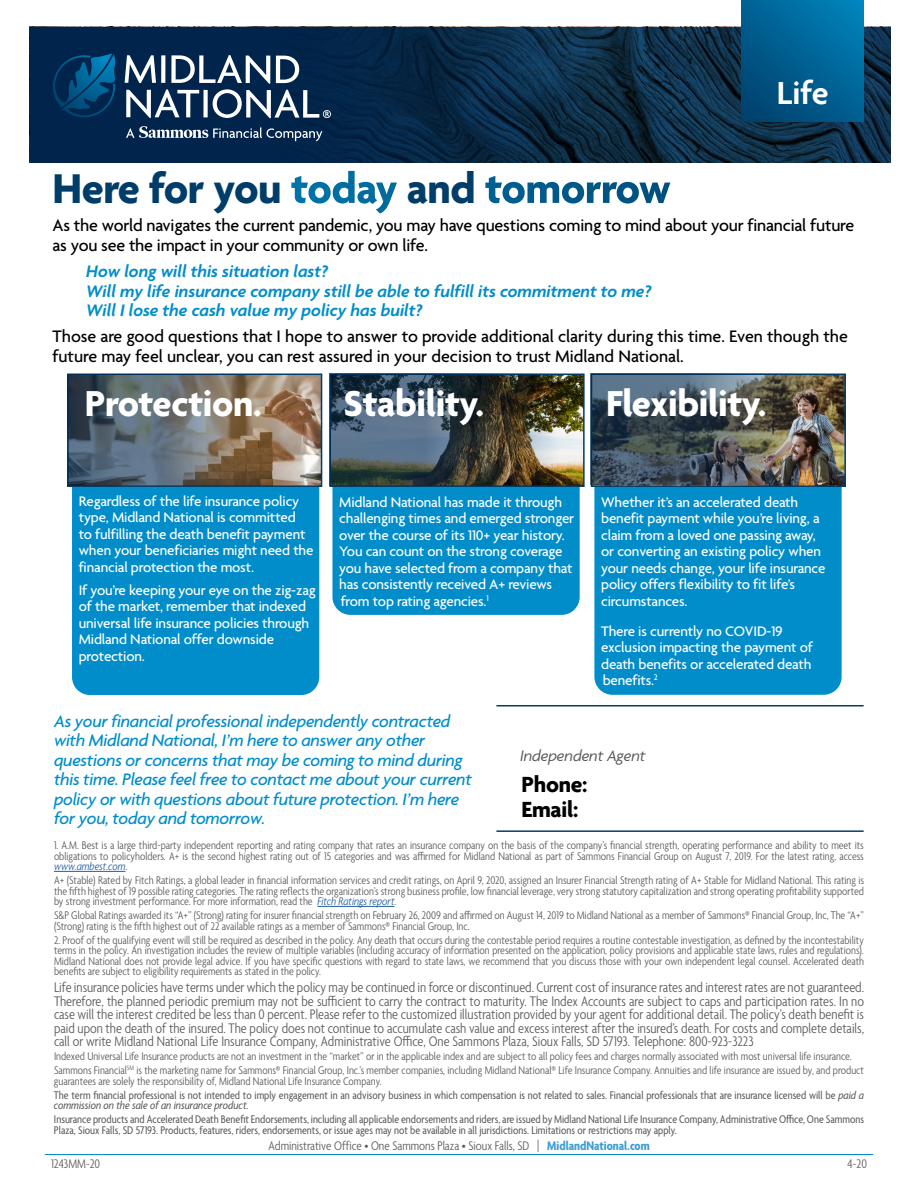
<style>
.page{position:relative;width:918px;height:1188px;background:#fff}
.page>*{position:absolute;margin:0;border:0;box-sizing:border-box;transform-origin:0 0}
.t1{font:700 45px "Agenda";letter-spacing:-.01em;color:#003d69}
.t2{font:700 39px "Agenda";letter-spacing:-.01em;color:#fff}
.t3{font:600 34.5px "Agenda";color:#fff}
.t4{font:700 23.7px/25px "Agenda";letter-spacing:-.01em;color:#000}
.t5{font:500 18px/19.5px "Agenda";letter-spacing:-.01em;color:#000}
.t6{font:italic 500 18px/19.5px "Agenda";letter-spacing:-.015em;color:#008dca}
.t7{font:italic 600 18px/19.5px "Agenda";color:#008dca}
.t8{font:italic 16.5px "Agenda";letter-spacing:-.01em;color:#58595b}
.t9{font:500 15px/16.5px "Agenda";letter-spacing:-.01em;color:#fff}
.t10{font:300 condensed 15px/13.5px "Agenda";color:#58595b;text-align:justify}
.t11{font:300 condensed 13.5px "Agenda";color:#58595b}
.t12{font:300 condensed 12px/10.5px "Agenda";color:#58595b;text-align:justify}
.t13{font:condensed 12px/14px "Agenda";color:#58595b}
.s1{color:#fff}
.s2{font-style:italic;color:#215e9e}
.s3{font-weight:300}
.s4{font-style:italic}
.s5{font-weight:700;color:#3f9dd2}
</style>
<div class="page">
<hr style="left:45px;top:1154px;width:828px;height:1px;background:#008dca">
<hr style="left:54px;top:871px;width:71px;height:1px;background:#215e9e">
<hr style="left:317px;top:906px;width:77px;height:1px;background:#215e9e">
<svg style="left:29px;top:27px;width:862px;height:135px;background:#0f2e46"></svg>
<svg style="left:30px;top:27px;width:641px;height:135px;background:#062745"></svg>
<svg style="left:742px;top:0;width:122px;height:122px;background:#006192"></svg>
<svg style="left:125px;top:55px;width:206px;height:63px"></svg>
<svg style="left:53px;top:53px;width:64px;height:64px;background:#00406c"></svg>
<svg style="left:126px;top:126px;width:196px;height:15px;background:#3c5774"></svg>
<div style="left:72px;top:445px;width:247px;height:250px;background:#008dca;border-radius:18px"></div>
<div style="left:594px;top:446px;width:248px;height:249px;background:#008dca;border-radius:18px"></div>
<div style="left:332px;top:446px;width:248px;height:169px;background:#008dca;border-radius:18px"></div>
<hr style="left:496px;top:830px;width:368px;height:2px;background:#003d69">
<img style="left:329px;top:374px;width:255px;height:112px">
<svg style="left:67px;top:374px;width:255px;height:112px;background:#72706c"></svg>
<img style="left:591px;top:374px;width:255px;height:111px">
<hr style="left:496px;top:705px;width:368px;height:1px;background:#003d69">
<h3 class="t3" style="left:777px;top:75px;width:53px">Life</h3>
<h1 class="t1" style="left:52px;top:164px;width:620px">Here for you <span class="s1">today</span> and <span class="s1">tomorrow</span></h1>
<h3 class="t5" style="left:52px;top:217px;width:803px">As the world navigates the current pandemic, you may have questions coming to mind about your financial future as you see the impact in your community or own life.</h3>
<h3 class="t7" style="left:86px;top:263px;width:567px">How long will this situation last?<br>Will my life insurance company still be able to fulfill its commitment to me?<br>Will I lose the cash value my policy has built?</h3>
<h3 class="t5" style="left:52px;top:328px;width:797px">Those are good questions that I hope to answer to provide additional clarity during this time. Even though the future may feel unclear, you can rest assured in your decision to trust Midland National.</h3>
<h2 class="t2" style="left:85px;top:383px;width:178px">Protection.</h2>
<h2 class="t2" style="left:344px;top:383px;width:142px">Stability.</h2>
<h2 class="t2" style="left:606px;top:383px;width:162px">Flexibility.</h2>
<p class="t9" style="left:79px;top:493px;width:236px">Regardless of the life insurance policy type, Midland National is committed<br>to fulfilling the death benefit payment when your beneficiaries might need the financial protection the most.</p>
<p class="t9" style="left:79px;top:583px;width:238px">If you’re keeping your eye on the zig-zag of the market, remember that indexed universal life insurance policies through Midland National offer downside protection.</p>
<p class="t9" style="left:339px;top:495px;width:237px">Midland National has made it through challenging times and emerged stronger over the course of its 110+ year history.<br>You can count on the strong coverage you have selected from a company that has consistently received A+ reviews from top rating agencies.<sup>1</sup></p>
<p class="t9" style="left:601px;top:495px;width:226px">Whether it’s an accelerated death benefit payment while you’re living, a claim from a loved one passing away, or converting an existing policy when your needs change, your life insurance policy offers flexibility to fit life’s circumstances.</p>
<p class="t9" style="left:601px;top:624px;width:213px">There is currently no COVID-19 exclusion impacting the payment of death benefits or accelerated death benefits.<sup>2</sup></p>
<p class="t6" style="left:54px;top:711px;width:419px">As your financial professional independently contracted with Midland National, I’m here to answer any other questions or concerns that may be coming to mind during this time. Please feel free to contact me about your current policy or with questions about future protection. I’m here for you, today and tomorrow.</p>
<h3 class="t8" style="left:520px;top:746px;width:127px">Independent Agent</h3>
<h3 class="t4" style="left:522px;top:773px;width:68px">Phone:<br>Email:</h3>
<p class="t12" style="left:54px;top:841px;width:811px">1. A.M. Best is a large third-party independent reporting and rating company that rates an insurance company on the basis of the company’s financial strength, operating performance and ability to meet its obligations to policyholders. A+ is the second highest rating out of 15 categories and was affirmed for Midland National as part of Sammons Financial Group on August 7, 2019. For the latest rating, access <span class="s2">www.ambest.com</span>.</p>
<p class="t12" style="left:54px;top:876px;width:812px">A+ (Stable) Rated by Fitch Ratings, a global leader in financial information services and credit ratings, on April 9, 2020, assigned an Insurer Financial Strength rating of A+ Stable for Midland National. This rating is the fifth highest of 19 possible rating categories. The rating reflects the organization’s strong business profile, low financial leverage, very strong statutory capitalization and strong operating profitability supported by strong investment performance. For more information, read the <span class="s2">Fitch Ratings report</span>.</p>
<p class="t12" style="left:54px;top:911px;width:812px">S&amp;P Global Ratings awarded its “A+” (Strong) rating for insurer financial strength on February 26, 2009 and affirmed on August 14, 2019 to Midland National as a member of Sammons® Financial Group, Inc, The “A+” (Strong) rating is the fifth highest out of 22 available ratings as a member of Sammons® Financial Group, Inc.</p>
<p class="t12" style="left:54px;top:936px;width:812px">2. Proof of the qualifying event will still be required as described in the policy. Any death that occurs during the contestable period requires a routine contestable investigation, as defined by the incontestability terms in the policy. An investigation includes the review of multiple variables (including accuracy of information presented on the application, policy provisions and applicable state laws, rules and regulations).<br>Midland National does not provide legal advice. If you have specific questions with regard to state laws, we recommend that you discuss those with your own independent legal counsel. Accelerated death benefits are subject to eligibility requirements as stated in the policy.</p>
<p class="t10" style="left:54px;top:982px;width:812px">Life insurance policies have terms under which the policy may be continued in force or discontinued. Current cost of insurance rates and interest rates are not guaranteed.<br>Therefore, the planned periodic premium may not be sufficient to carry the contract to maturity. The Index Accounts are subject to caps and participation rates. In no case will the interest credited be less than 0 percent. Please refer to the customized illustration provided by your agent for additional detail. The policy’s death benefit is paid upon the death of the insured. The policy does not continue to accumulate cash value and excess interest after the insured’s death. For costs and complete details, call or write Midland National Life Insurance Company, Administrative Office, One Sammons Plaza, Sioux Falls, SD 57193. Telephone: 800-923-3223</p>
<p class="t12" style="left:54px;top:1050px;width:812px;line-height:14px">Indexed Universal Life Insurance products are not an investment in the “market” or in the applicable index and are subject to all policy fees and charges normally associated with most universal life insurance.<br>Sammons Financial<sup>SM</sup> is the marketing name for Sammons® Financial Group, Inc.’s member companies, including Midland National® Life Insurance Company. Annuities and life insurance are issued by, and product</p>
<p class="t13" style="left:54px;top:1075px;width:812px"><span class="s3">guarantees are solely the responsibility of, Midland National Life Insurance Company.<br></span>The term financial professional is not intended to imply engagement in an advisory business in which compensation is not related to sales. Financial professionals that are insurance licensed will be <span class="s4">paid a</span></p>
<p class="t13" style="left:54px;top:1099px;width:812px"><span class="s4">commission on the sale of an insurance product</span>.<br>Insurance products and Accelerated Death Benefit Endorsements, including all applicable endorsements and riders, are issued by Midland National Life Insurance Company, Administrative Office, One Sammons</p>
<p class="t13" style="left:54px;top:1124px;width:624px">Plaza, Sioux Falls, SD 57193. Products, features, riders, endorsements, or issue ages may not be available in all jurisdictions. Limitations or restrictions may apply.</p>
<p class="t11" style="left:268px;top:1139px;width:383px">Administrative Office • One Sammons Plaza • Sioux Falls, SD | <span class="s5">MidlandNational.com</span></p>
<p class="t11" style="left:51px;top:1157px;width:51px">1243MM-20</p>
<p class="t11" style="left:848px;top:1157px;width:21px">4-20</p>
</div>
